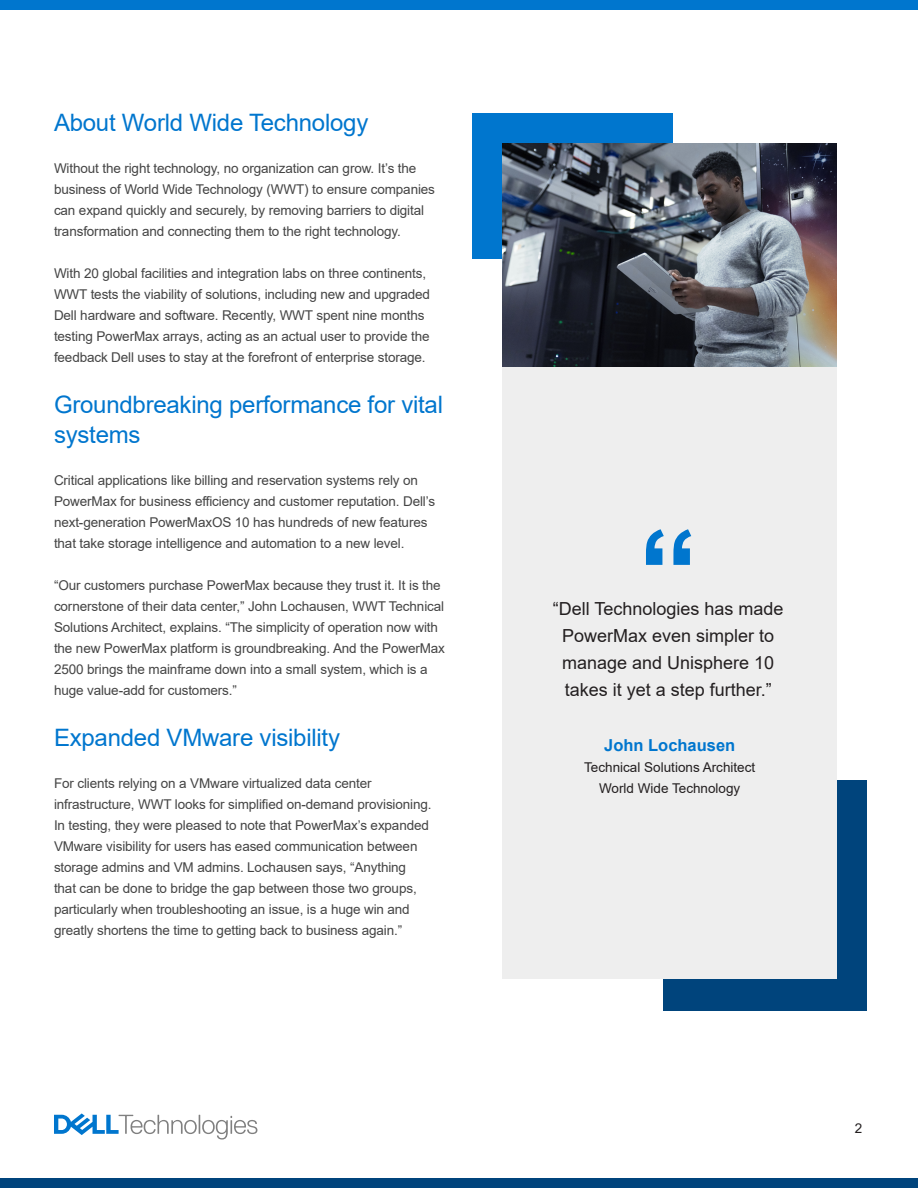
<style>
.page{position:relative;width:918px;height:1188px;background:#fff}
.page>*{position:absolute;margin:0;border:0;box-sizing:border-box;transform-origin:0 0}
.t1{font:700 120px "Arial";color:#0076ce}
.t2{font:24px/30px "Arial";letter-spacing:-.01em;color:#0076ce}
.t3{font:18px/27px "Arial";color:#231f20;text-align:center}
.t4{font:700 16.5px "Arial";color:#0076ce}
.t5{font:13.5px/21px "Arial";letter-spacing:-.01em;color:#444}
.t6{font:13.5px "Arial";color:#231f20}
</style>
<div class="page">
<div style="left:663px;top:780px;width:204px;height:231px;background:#00447c"></div>
<div style="left:502px;top:358px;width:335px;height:621px;background:#eee"></div>
<div style="left:472px;top:114px;width:201px;height:145px;background:#0076ce"></div>
<div style="left:0;top:1178px;width:918px;height:10px;background:#00447c"></div>
<div style="left:0;top:0;width:918px;height:10px;background:#0076ce"></div>
<svg style="left:54px;top:1113px;width:203px;height:27px"></svg>
<img style="left:502px;top:144px;width:335px;height:223px">
<p class="t2" style="left:54px;top:108px;width:316px">About World Wide Technology</p>
<p class="t5" style="left:54px;top:158px;width:383px">Without the right technology, no organization can grow. It’s the business of World Wide Technology (WWT) to ensure companies can expand quickly and securely, by removing barriers to digital transformation and connecting them to the right technology.</p>
<p class="t5" style="left:54px;top:263px;width:378px">With 20 global facilities and integration labs on three continents, WWT tests the viability of solutions, including new and upgraded Dell hardware and software. Recently, WWT spent nine months testing PowerMax arrays, acting as an actual user to provide the feedback Dell uses to stay at the forefront of enterprise storage.</p>
<p class="t2" style="left:54px;top:390px;width:391px">Groundbreaking performance for vital systems</p>
<p class="t5" style="left:54px;top:470px;width:383px">Critical applications like billing and reservation systems rely on PowerMax for business efficiency and customer reputation. Dell’s next-generation PowerMaxOS 10 has hundreds of new features that take storage intelligence and automation to a new level.</p>
<p class="t5" style="left:54px;top:575px;width:393px">“Our customers purchase PowerMax because they trust it. It is the cornerstone of their data center,” John Lochausen, WWT Technical Solutions Architect, explains. “The simplicity of operation now with the new PowerMax platform is groundbreaking. And the PowerMax 2500 brings the mainframe down into a small system, which is a huge value-add for customers.”</p>
<p class="t2" style="left:54px;top:723px;width:288px">Expanded VMware visibility</p>
<p class="t5" style="left:54px;top:773px;width:379px">For clients relying on a VMware virtualized data center infrastructure, WWT looks for simplified on-demand provisioning.<br>In testing, they were pleased to note that PowerMax’s expanded VMware visibility for users has eased communication between storage admins and VM admins. Lochausen says, “Anything that can be done to bridge the gap between those two groups, particularly when troubleshooting an issue, is a huge win and greatly shortens the time to getting back to business again.”</p>
<p class="t1" style="left:638px;top:489px;width:61px">“</p>
<p class="t3" style="left:553px;top:595px;width:232px">“Dell Technologies has made<br>PowerMax even simpler to manage and Unisphere 10 takes it yet a step further.”</p>
<p class="t4" style="left:604px;top:734px;width:133px">John Lochausen</p>
<p class="t6" style="left:584px;top:758px;width:173px">Technical Solutions Architect</p>
<p class="t6" style="left:599px;top:779px;width:143px">World Wide Technology</p>
<p class="t6" style="left:855px;top:1119px;width:9px">2</p>
</div>
